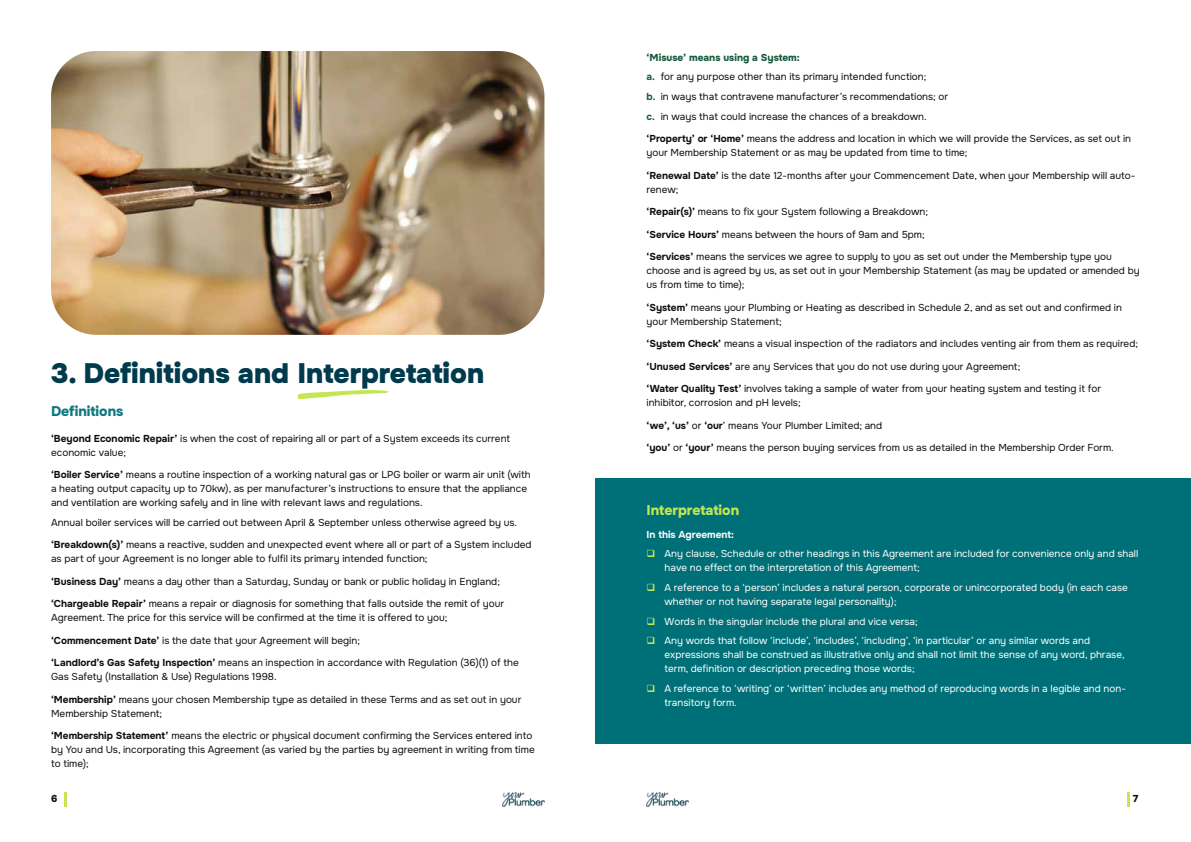
<style>
.page{position:relative;width:1191px;height:842px;background:#fff}
.page>*{position:absolute;margin:0;border:0;box-sizing:border-box;transform-origin:0 0}
.t1{font:900 28px "Onest";color:#003b4d}
.t2{font:800 14px "Onest";color:#c5e552}
.t3{font:800 14px "Onest";color:#0d777f}
.t4{font:10px/14px "Onest";color:#0d0d0d}
.t5{font:10px/14px "Onest";color:#fff}
.t6{font:700 10px "Onest";color:#fff}
.t7{font:800 10px "Onest";color:#0d0d0d}
.s1{font-weight:700}
.s2{font-weight:800;color:#175b3e}
.s3{font-weight:700;color:#175b3e}
</style>
<div class="page">
<svg style="left:297px;top:390px;width:92px;height:9px"></svg>
<div style="left:595px;top:478px;width:596px;height:265px;background:#007078"></div>
<img style="left:51px;top:51px;width:493px;height:284px">
<hr style="left:64px;top:792px;width:3px;height:14px;background:#c5e552">
<hr style="left:1126px;top:792px;width:3px;height:14px;background:#c5e552">
<img style="left:502px;top:792px;width:42px;height:14px">
<img style="left:646px;top:792px;width:42px;height:14px">
<h1 class="t1" style="left:51px;top:355px;width:435px">3. Definitions and Interpretation</h1>
<h2 class="t3" style="left:51px;top:402px;width:74px">Definitions</h2>
<p class="t4" style="left:51px;top:431px;width:461px"><span class="s1">‘Beyond Economic Repair’</span> is when the cost of repairing all or part of a System exceeds its current economic value;</p>
<p class="t4" style="left:51px;top:468px;width:481px"><span class="s1">‘Boiler Service’</span> means a routine inspection of a working natural gas or LPG boiler or warm air unit (with a heating output capacity up to 70kw), as per manufacturer’s instructions to ensure that the appliance and ventilation are working safely and in line with relevant laws and regulations.</p>
<p class="t4" style="left:51px;top:516px;width:467px">Annual boiler services will be carried out between April &amp; September unless otherwise agreed by us.</p>
<p class="t4" style="left:51px;top:538px;width:482px"><span class="s1">‘Breakdown(s)’</span> means a reactive, sudden and unexpected event where all or part of a System included as part of your Agreement is no longer able to fulfil its primary intended function;</p>
<p class="t4" style="left:51px;top:575px;width:450px"><span class="s1">‘Business Day’</span> means a day other than a Saturday, Sunday or bank or public holiday in England;</p>
<p class="t4" style="left:51px;top:597px;width:454px"><span class="s1">‘Chargeable Repair’</span> means a repair or diagnosis for something that falls outside the remit of your<br>Agreement. The price for this service will be confirmed at the time it is offered to you;</p>
<p class="t4" style="left:51px;top:634px;width:310px"><span class="s1">‘Commencement Date’</span> is the date that your Agreement will begin;</p>
<p class="t4" style="left:51px;top:656px;width:469px"><span class="s1">‘Landlord’s Gas Safety Inspection’</span> means an inspection in accordance with Regulation (36)(1) of the<br>Gas Safety (Installation &amp; Use) Regulations 1998.</p>
<p class="t4" style="left:51px;top:693px;width:472px"><span class="s1">‘Membership’</span> means your chosen Membership type as detailed in these Terms and as set out in your<br>Membership Statement;</p>
<p class="t4" style="left:51px;top:729px;width:485px"><span class="s1">‘Membership Statement’</span> means the electric or physical document confirming the Services entered into by You and Us, incorporating this Agreement (as varied by the parties by agreement in writing from time to time);</p>
<p class="t4" style="left:646px;top:48px;width:303px;line-height:19.7px"><span class="s2">‘Misuse’ means using a System:<br></span><span class="s3">a.</span> for any purpose other than its primary intended function;<br><span class="s3">b.</span> in ways that contravene manufacturer’s recommendations; or <span class="s3">c.</span> in ways that could increase the chances of a breakdown.</p>
<p class="t4" style="left:646px;top:132px;width:486px"><span class="s1">‘Property’ or ‘Home’</span> means the address and location in which we will provide the Services, as set out in your Membership Statement or as may be updated from time to time;</p>
<p class="t4" style="left:646px;top:168px;width:490px"><span class="s1">‘Renewal Date’</span> is the date 12-months after your Commencement Date, when your Membership will auto&shy;renew;</p>
<p class="t4" style="left:646px;top:205px;width:283px"><span class="s1">‘Repair(s)’</span> means to fix your System following a Breakdown;</p>
<p class="t4" style="left:646px;top:227px;width:280px"><span class="s1">‘Service Hours’</span> means between the hours of 9am and 5pm;</p>
<p class="t4" style="left:646px;top:250px;width:494px"><span class="s1">‘Services’</span> means the services we agree to supply to you as set out under the Membership type you choose and is agreed by us, as set out in your Membership Statement (as may be updated or amended by us from time to time);</p>
<p class="t4" style="left:646px;top:300px;width:477px"><span class="s1">‘System’</span> means your Plumbing or Heating as described in Schedule 2, and as set out and confirmed in your Membership Statement;</p>
<p class="t4" style="left:646px;top:337px;width:493px"><span class="s1">‘System Check’</span> means a visual inspection of the radiators and includes venting air from them as required;</p>
<p class="t4" style="left:646px;top:359px;width:375px"><span class="s1">‘Unused Services’</span> are any Services that you do not use during your Agreement;</p>
<p class="t4" style="left:646px;top:382px;width:456px"><span class="s1">‘Water Quality Test’</span> involves taking a sample of water from your heating system and testing it for inhibitor, corrosion and pH levels;</p>
<p class="t4" style="left:646px;top:418px;width:237px"><span class="s1">‘we’, ‘us’</span> or <span class="s1">‘our</span>’ means Your Plumber Limited; and</p>
<p class="t4" style="left:646px;top:441px;width:469px"><span class="s1">‘you’</span> or <span class="s1">‘your’</span> means the person buying services from us as detailed in the Membership Order Form.</p>
<h2 class="t2" style="left:646px;top:501px;width:94px">Interpretation</h2>
<p class="t6" style="left:646px;top:528px;width:89px">In this Agreement:</p>
<p class="t5" style="left:664px;top:547px;width:475px">Any clause, Schedule or other headings in this Agreement are included for convenience only and shall have no effect on the interpretation of this Agreement;</p>
<p class="t5" style="left:664px;top:581px;width:465px">A reference to a ‘person’ includes a natural person, corporate or unincorporated body (in each case whether or not having separate legal personality);</p>
<p class="t5" style="left:664px;top:612px;width:427px;line-height:19.7px">Words in the singular include the plural and vice versa;<br>Any words that follow ‘include’, ‘includes’, ‘including’, ‘in particular’ or any similar words and</p>
<p class="t5" style="left:664px;top:648px;width:461px">expressions shall be construed as illustrative only and shall not limit the sense of any word, phrase, term, definition or description preceding those words;</p>
<p class="t5" style="left:664px;top:682px;width:463px">A reference to ‘writing’ or ‘written’ includes any method of reproducing words in a legible and non&shy;transitory form.</p>
<p class="t7" style="left:51px;top:792px;width:8px">6</p>
<p class="t7" style="left:1133px;top:792px;width:7px">7</p>
</div>
